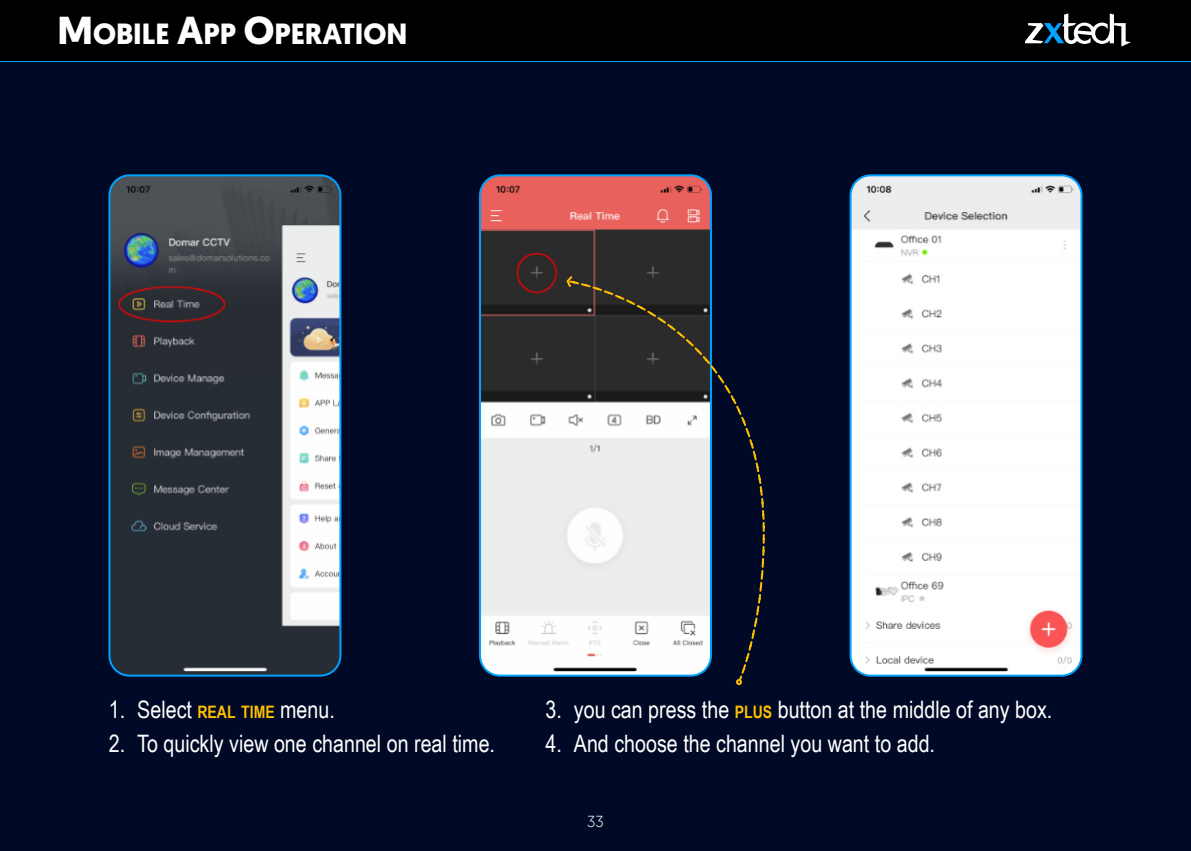
<style>
.page{position:relative;width:1191px;height:851px;background:#000a26}
.page>*{position:absolute;margin:0;border:0;box-sizing:border-box;transform-origin:0 0}
.t1{font:700 29.2px "Geomanist";color:#fff}
.t2{font:24px "Arial Narrow";color:#fff}
.t3{font:300 16px "Geomanist";color:#fafffa}
.s1{font-size:39px}
.s2{font-weight:700;font-size:17.2px;color:#ffbf00}
</style>
<div class="page">
<svg style="left:0;top:60px;width:1191px;height:2px;background:#00517f"></svg>
<div style="left:0;top:0;width:1191px;height:60px;background:#000"></div>
<svg style="left:1025px;top:13px;width:106px;height:34px"></svg>
<svg style="left:108px;top:174px;width:234px;height:503px;background:#525a63"></svg>
<svg style="left:479px;top:174px;width:233px;height:503px;background:#9c8688"></svg>
<svg style="left:849px;top:174px;width:234px;height:503px;background:#f0f3f5"></svg>
<div style="left:736px;top:678px;width:6px;height:7px;border:2px solid #ffbf00"></div>
<svg style="left:565px;top:274px;width:9px;height:5px"></svg>
<svg style="left:565px;top:279px;width:199px;height:403px"></svg>
<p class="t1" style="left:58px;top:22px;width:351px"><span class="s1">M</span>OBILE <span class="s1">A</span>PP <span class="s1">O</span>PERATION</p>
<p class="t2" style="left:109px;top:700px;width:227px">1. Select <span class="s2">REAL TIME</span> menu.</p>
<p class="t2" style="left:109px;top:734px;width:388px">2. To quickly view one channel on real time.</p>
<p class="t2" style="left:546px;top:700px;width:508px">3. you can press the <span class="s2">PLUS</span> button at the middle of any box.</p>
<p class="t2" style="left:546px;top:734px;width:391px">4. And choose the channel you want to add.</p>
<p class="t3" style="left:587px;top:814px;width:18px">33</p>
</div>
